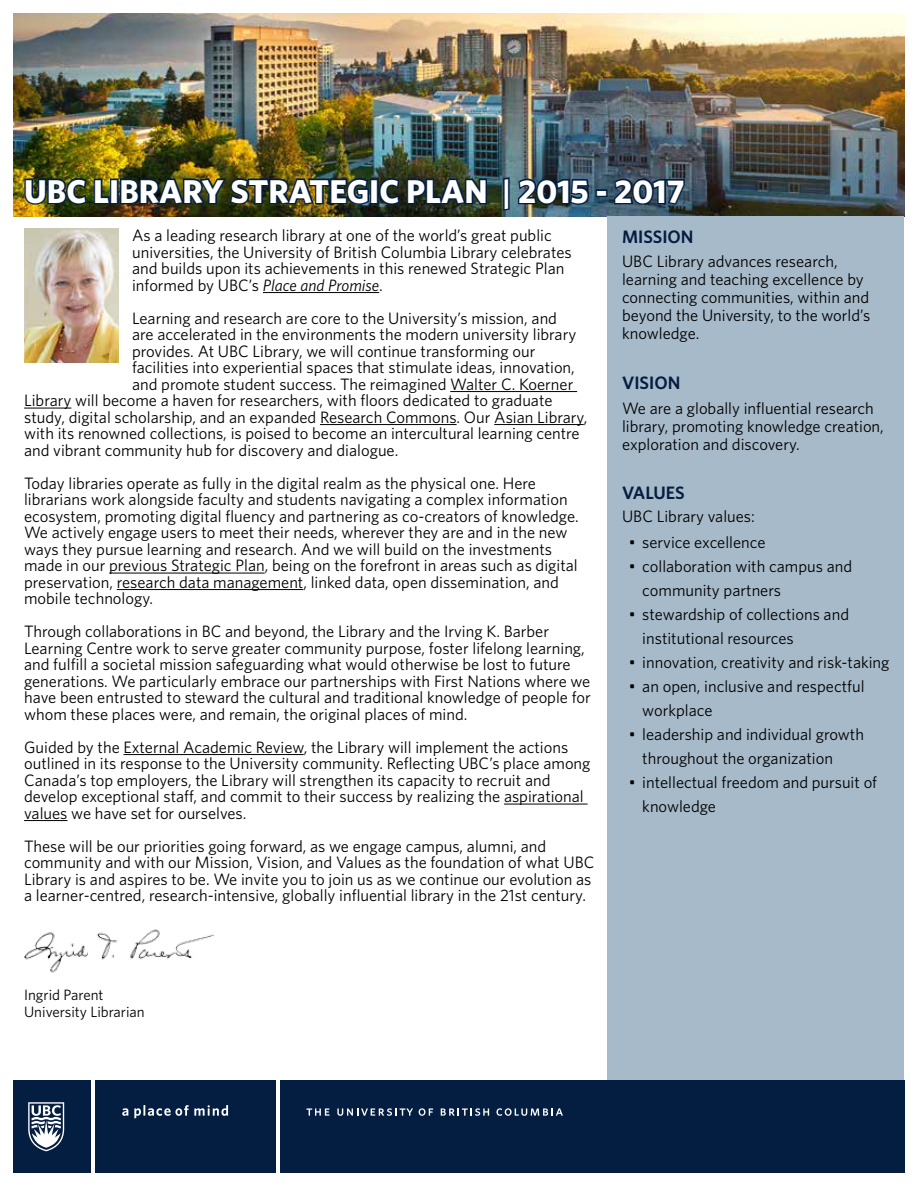
<style>
.page{position:relative;width:918px;height:1188px;background:#fff}
.page>*{position:absolute;margin:0;border:0;box-sizing:border-box;transform-origin:0 0}
.t1{font:700 33px "Whitney";color:#fff}
.t2{font:600 18px "Whitney";color:#041e41}
.t3{font:16.5px/16.5px "Whitney";color:#000}
.t4{font:15px/16.5px "Whitney";color:#000}
.s1{font-weight:600}
.s2{font-style:italic}
</style>
<div class="page">
<img style="left:14px;top:14px;width:890px;height:202px">
<div style="left:608px;top:216px;width:296px;height:873px;background:#a7bac9"></div>
<img style="left:23px;top:177px;width:89px;height:29px">
<div style="left:110px;top:178px;width:9px;height:26px;border:3px solid #041e41"></div>
<img style="left:118px;top:176px;width:254px;height:31px">
<div style="left:370px;top:178px;width:9px;height:26px;border:3px solid #041e41"></div>
<svg style="left:378px;top:177px;width:111px;height:30px;background:#192a2d"></svg>
<svg style="left:502px;top:175px;width:89px;height:37px;background:#2c4659"></svg>
<div style="left:596px;top:189px;width:12px;height:8px;border:3px solid #041e41"></div>
<svg style="left:611px;top:177px;width:76px;height:29px;background:#243b54"></svg>
<img style="left:24px;top:228px;width:95px;height:135px">
<hr style="left:263px;top:292px;width:116px;height:1px;background:#000">
<hr style="left:450px;top:391px;width:127px;height:1px;background:#000">
<hr style="left:24px;top:408px;width:47px;height:1px;background:#000">
<hr style="left:320px;top:424px;width:137px;height:1px;background:#000">
<hr style="left:494px;top:424px;width:90px;height:1px;background:#000">
<hr style="left:109px;top:573px;width:156px;height:1px;background:#000">
<hr style="left:117px;top:589px;width:186px;height:1px;background:#000">
<hr style="left:124px;top:754px;width:180px;height:1px;background:#000">
<hr style="left:504px;top:804px;width:84px;height:1px;background:#000">
<hr style="left:24px;top:820px;width:44px;height:1px;background:#000">
<div style="left:280px;top:1080px;width:624px;height:92px;background:#041e41"></div>
<div style="left:14px;top:1080px;width:77px;height:92px;background:#041e41"></div>
<div style="left:96px;top:1080px;width:180px;height:92px;background:#041e41"></div>
<svg style="left:306px;top:1108px;width:23px;height:8px"></svg>
<svg style="left:337px;top:1108px;width:76px;height:8px"></svg>
<svg style="left:419px;top:1108px;width:14px;height:8px"></svg>
<svg style="left:441px;top:1108px;width:48px;height:8px"></svg>
<svg style="left:496px;top:1108px;width:67px;height:8px"></svg>
<svg style="left:122px;top:1108px;width:6px;height:8px"></svg>
<svg style="left:134px;top:1105px;width:94px;height:13px"></svg>
<svg style="left:28px;top:1102px;width:36px;height:49px"></svg>
<img style="left:24px;top:929px;width:189px;height:44px">
<h1 class="t1" style="left:24px;top:169px;width:662px">UBC LIBRARY STRATEGIC PLAN <span class="s1">|</span> 2015 - 2017</h1>
<p class="t3" style="left:132px;top:227px;width:441px">As a leading research library at one of the world’s great public universities, the University of British Columbia Library celebrates and builds upon its achievements in this renewed Strategic Plan informed by UBC’s <span class="s2">Place and Promise</span>.</p>
<p class="t3" style="left:132px;top:310px;width:426px">Learning and research are core to the University’s mission, and</p>
<p class="t3" style="left:132px;top:326px;width:446px">are accelerated in the environments the modern university library</p>
<p class="t3" style="left:132px;top:343px;width:405px">provides. At UBC Library, we will continue transforming our</p>
<p class="t3" style="left:132px;top:359px;width:444px">facilities into experiential spaces that stimulate ideas, innovation,</p>
<p class="t3" style="left:132px;top:376px;width:443px">and promote student success. The reimagined Walter C. Koerner</p>
<p class="t3" style="left:24px;top:392px;width:530px">Library will become a haven for researchers, with floors dedicated to graduate</p>
<p class="t3" style="left:24px;top:409px;width:565px">study, digital scholarship, and an expanded Research Commons. Our Asian Library,</p>
<p class="t3" style="left:24px;top:425px;width:557px">with its renowned collections, is poised to become an intercultural learning centre</p>
<p class="t3" style="left:24px;top:442px;width:376px">and vibrant community hub for discovery and dialogue.</p>
<p class="t3" style="left:24px;top:475px;width:556px">Today libraries operate as fully in the digital realm as the physical one. Here librarians work alongside faculty and students navigating a complex information ecosystem, promoting digital fluency and partnering as co-creators of knowledge.<br>We actively engage users to meet their needs, wherever they are and in the new ways they pursue learning and research. And we will build on the investments made in our previous Strategic Plan, being on the forefront in areas such as digital preservation, research data management, linked data, open dissemination, and mobile technology.</p>
<p class="t3" style="left:24px;top:623px;width:568px">Through collaborations in BC and beyond, the Library and the Irving K. Barber Learning Centre work to serve greater community purpose, foster lifelong learning, and fulfill a societal mission safeguarding what would otherwise be lost to future generations. We particularly embrace our partnerships with First Nations where we have been entrusted to steward the cultural and traditional knowledge of people for whom these places were, and remain, the original places of mind.</p>
<p class="t3" style="left:24px;top:739px;width:568px">Guided by the External Academic Review, the Library will implement the actions outlined in its response to the University community. Reflecting UBC’s place among Canada’s top employers, the Library will strengthen its capacity to recruit and develop exceptional staff, and commit to their success by realizing the aspirational values we have set for ourselves.</p>
<p class="t3" style="left:24px;top:838px;width:572px">These will be our priorities going forward, as we engage campus, alumni, and community and with our Mission, Vision, and Values as the foundation of what UBC Library is and aspires to be. We invite you to join us as we continue our evolution as a learner-centred, research-intensive, globally influential library in the 21st century.</p>
<p class="t2" style="left:622px;top:224px;width:73px">MISSION</p>
<p class="t3" style="left:622px;top:252px;width:250px;line-height:18px">UBC Library advances research, learning and teaching excellence by connecting communities, within and beyond the University, to the world’s knowledge.</p>
<p class="t2" style="left:622px;top:371px;width:60px">VISION</p>
<p class="t3" style="left:622px;top:398px;width:263px;line-height:18px">We are a globally influential research library, promoting knowledge creation, exploration and discovery.</p>
<p class="t2" style="left:622px;top:481px;width:64px">VALUES</p>
<p class="t3" style="left:622px;top:508px;width:134px">UBC Library values:</p>
<p class="t3" style="left:629px;top:533px;width:138px">• service excellence</p>
<p class="t3" style="left:642px;top:554px;width:211px;line-height:24px;text-indent:-13px">• collaboration with campus and community partners</p>
<p class="t3" style="left:642px;top:602px;width:208px;line-height:24px;text-indent:-13px">• stewardship of collections and institutional resources</p>
<p class="t3" style="left:629px;top:654px;width:262px">• innovation, creativity and risk-taking</p>
<p class="t3" style="left:642px;top:674px;width:224px;line-height:24px;text-indent:-13px">• an open, inclusive and respectful workplace</p>
<p class="t3" style="left:642px;top:722px;width:223px;line-height:24px;text-indent:-13px">• leadership and individual growth throughout the organization</p>
<p class="t3" style="left:642px;top:770px;width:236px;line-height:24px;text-indent:-13px">• intellectual freedom and pursuit of knowledge</p>
<p class="t4" style="left:24px;top:987px;width:122px">Ingrid Parent<br>University Librarian</p>
</div>
